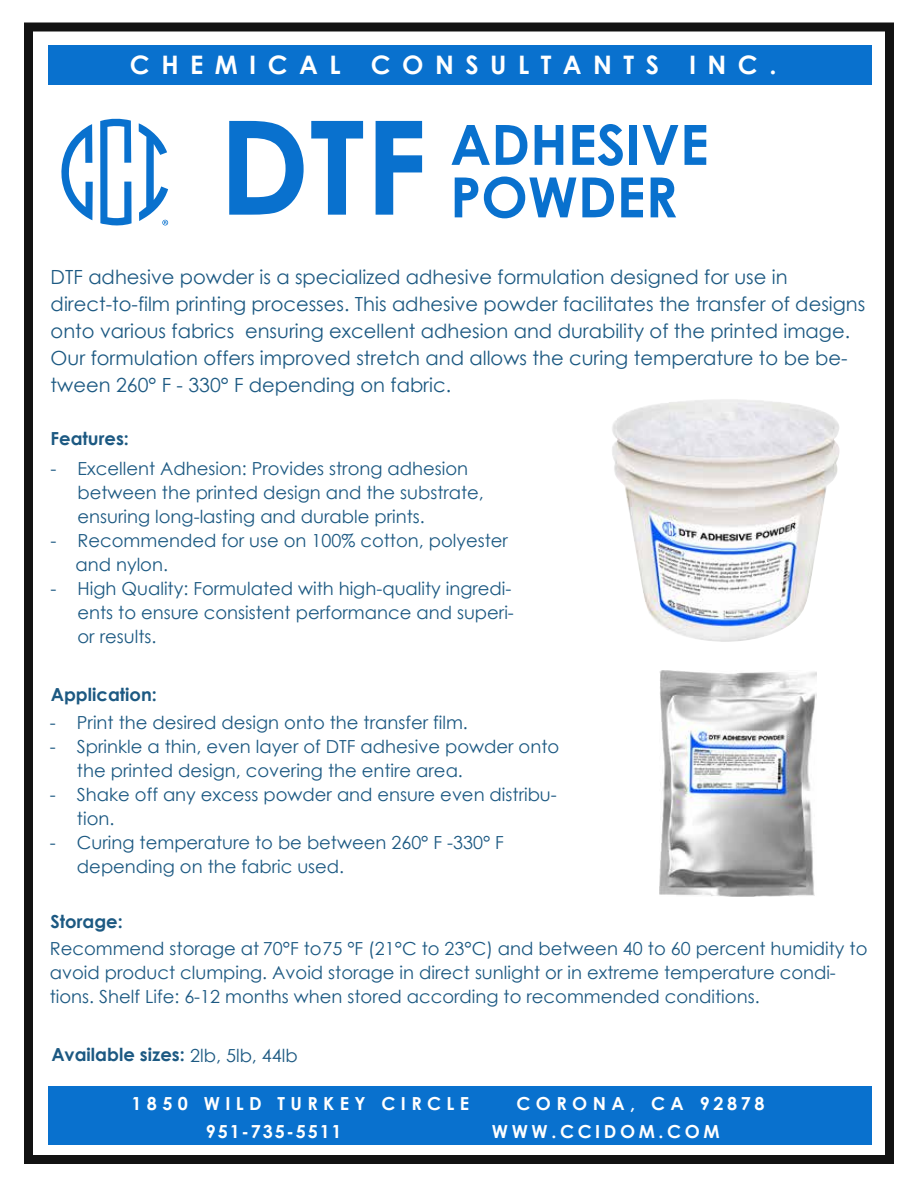
<style>
.page{position:relative;width:918px;height:1188px;background:#fff}
.page>*{position:absolute;margin:0;border:0;box-sizing:border-box;transform-origin:0 0}
.t1{font:700 130.5px "Century Gothic";color:#0971ce}
.t2{font:700 55.5px/52.5px "Century Gothic";color:#0971ce}
.t3{font:700 25.5px "Century Gothic";letter-spacing:.45em;color:#fff}
.t4{font:19.5px/27px "Century Gothic";color:#1c5982}
.t5{font:18px/24px "Century Gothic";color:#1c5982}
.t6{font:700 18px "Century Gothic";color:#1c5982}
.t7{font:700 18px "Century Gothic";letter-spacing:.295em;color:#fff}
.t8{font:700 18px "Century Gothic";letter-spacing:.2em;color:#fff}
.t9{font:700 18px "Century Gothic";letter-spacing:.1em;color:#fff}
.s1{font-weight:400}
</style>
<div class="page">
<div style="left:48px;top:1086px;width:824px;height:59px;background:#0971ce"></div>
<div style="left:48px;top:45px;width:824px;height:40px;background:#0971ce"></div>
<div style="left:24px;top:22px;width:870px;height:1142px;border:9px solid #121212"></div>
<svg style="left:61px;top:124px;width:32px;height:96px"></svg>
<svg style="left:100px;top:118px;width:32px;height:108px"></svg>
<svg style="left:139px;top:123px;width:29px;height:102px"></svg>
<img style="left:612px;top:399px;width:228px;height:243px">
<img style="left:659px;top:671px;width:158px;height:226px">
<h3 class="t3" style="left:130px;top:46px;width:212px">CHEMICAL</h3>
<h3 class="t3" style="left:371px;top:46px;width:407px">CONSULTANTS INC.</h3>
<h1 class="t1" style="left:218px;top:68px;width:210px">DTF</h1>
<h2 class="t2" style="left:450px;top:116px;width:260px">ADHESIVE<br>POWDER</h2>
<p class="t4" style="left:51px;top:263px;width:816px">DTF adhesive powder is a specialized adhesive formulation designed for use in direct-to-film printing processes. This adhesive powder facilitates the transfer of designs onto various fabrics ensuring excellent adhesion and durability of the printed image.<br>Our formulation offers improved stretch and allows the curing temperature to be be&shy;tween 260° F - 330° F depending on fabric.</p>
<p class="t6" style="left:51px;top:424px;width:80px">Features:</p>
<p class="t5" style="left:78px;top:456px;width:408px;text-indent:-27px">- Excellent Adhesion: Provides strong adhesion between the printed design and the substrate, ensuring long-lasting and durable prints.</p>
<p class="t5" style="left:75px;top:528px;width:434px;text-indent:-25px">- Recommended for use on 100% cotton, polyester and nylon.</p>
<p class="t5" style="left:78px;top:576px;width:438px;text-indent:-27px">- High Quality: Formulated with high-quality ingredi&shy;ents to ensure consistent performance and superi&shy;or results.</p>
<p class="t6" style="left:51px;top:681px;width:108px">Application:</p>
<p class="t5" style="left:50px;top:711px;width:419px">- Print the desired design onto the transfer film.</p>
<p class="t5" style="left:77px;top:735px;width:484px;text-indent:-27px">- Sprinkle a thin, even layer of DTF adhesive powder onto the printed design, covering the entire area.</p>
<p class="t5" style="left:77px;top:782px;width:481px;text-indent:-27px">- Shake off any excess powder and ensure even distribu&shy;tion.</p>
<p class="t5" style="left:77px;top:830px;width:429px;text-indent:-27px">- Curing temperature to be between 260° F -330° F depending on the fabric used.</p>
<p class="t6" style="left:51px;top:908px;width:74px">Storage:</p>
<p class="t5" style="left:50px;top:936px;width:819px">Recommend storage at 70°F to 75 °F (21°C to 23°C) and between 40 to 60 percent humidity to avoid product clumping. Avoid storage in direct sunlight or in extreme temperature condi&shy;tions. Shelf Life: 6-12 months when stored according to recommended conditions.</p>
<p class="t6" style="left:51px;top:1041px;width:248px">Available sizes: <span class="s1">2lb, 5lb, 44lb</span></p>
<p class="t7" style="left:131px;top:1090px;width:339px">1850 WILD TURKEY CIRCLE</p>
<p class="t7" style="left:516px;top:1090px;width:250px">CORONA, CA 92878</p>
<p class="t9" style="left:206px;top:1118px;width:137px">951-735-5511</p>
<p class="t8" style="left:492px;top:1118px;width:229px">WWW.CCIDOM.COM</p>
</div>
